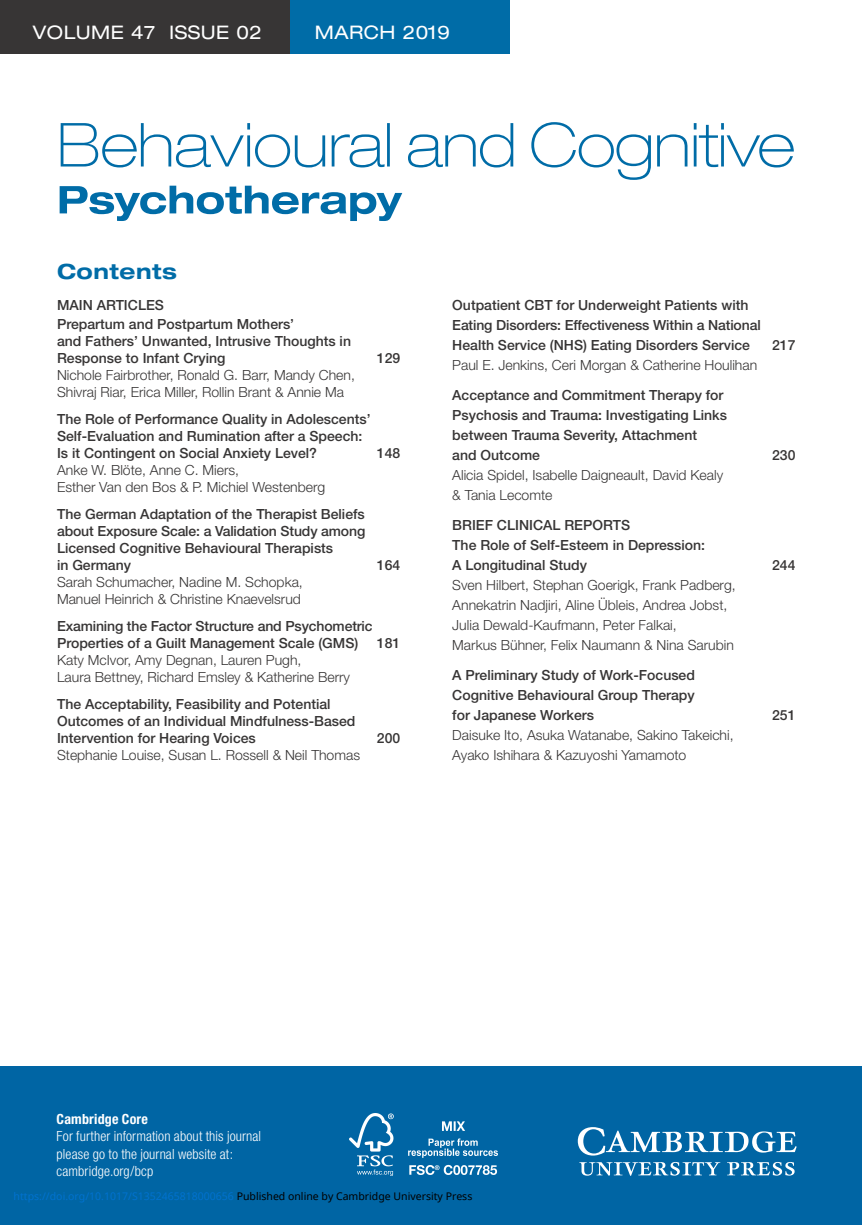
<style>
.page{position:relative;width:862px;height:1225px;background:#fff}
.page>*{position:absolute;margin:0;border:0;box-sizing:border-box;transform-origin:0 0}
.t1{font:700 expanded 21px "Helvetica Neue";letter-spacing:.025em;color:#006ca7}
.t2{font:expanded 18.72px "Helvetica Neue";letter-spacing:.025em;color:#fff}
.t3{font:500 14px/17px "Helvetica Neue";color:#373535}
.t4{font:300 14px/19.9px "Helvetica Neue";color:#373535}
.t5{font:300 condensed 14px/17.5px "Helvetica Neue";letter-spacing:.01em;color:#fff}
.t6{font:500 14px "Helvetica Neue LT Std";color:#373535}
.t7{font:10.5px "Noto Sans";color:#0172cf}
.s1{font-weight:500}
.s2{font-weight:700}
.s3{color:#000}
</style>
<div class="page">
<div style="left:0;top:1065px;width:861px;height:159px;background:#0065a4"></div>
<div style="left:0;top:0;width:290px;height:54px;background:#373535"></div>
<div style="left:290px;top:0;width:219px;height:54px;background:#006ca7"></div>
<svg style="left:60px;top:186px;width:342px;height:35px"></svg>
<svg style="left:61px;top:122px;width:732px;height:58px"></svg>
<svg style="left:577px;top:1127px;width:219px;height:28px"></svg>
<svg style="left:579px;top:1162px;width:141px;height:13px"></svg>
<svg style="left:727px;top:1162px;width:67px;height:13px"></svg>
<img style="left:349px;top:1113px;width:148px;height:62px">
<p class="t2" style="left:33px;top:26px;width:230px">VOLUME 47 ISSUE 02</p>
<p class="t2" style="left:315px;top:26px;width:136px">MARCH 2019</p>
<p class="t1" style="left:57px;top:264px;width:121px">Contents</p>
<p class="t3" style="left:57px;top:296px;width:239px;line-height:19.4px">MAIN ARTICLES<br>Prepartum and Postpartum Mothers’</p>
<p class="t3" style="left:57px;top:334px;width:295px">and Fathers’ Unwanted, Intrusive Thoughts in<br>Response to Infant Crying</p>
<p class="t4" style="left:57px;top:368px;width:299px;line-height:17px">Nichole Fairbrother, Ronald G. Barr, Mandy Chen,<br>Shivraj Riar, Erica Miller, Rollin Brant &amp; Annie Ma</p>
<p class="t3" style="left:57px;top:412px;width:315px">The Role of Performance Quality in Adolescents’<br>Self-Evaluation and Rumination after a Speech:<br>Is it Contingent on Social Anxiety Level?</p>
<p class="t4" style="left:57px;top:463px;width:270px;line-height:17px">Anke W. Blöte , Anne C. Miers,<br>Esther Van den Bos &amp; P. Michiel Westenberg</p>
<p class="t3" style="left:57px;top:506px;width:310px">The German Adaptation of the Therapist Beliefs about Exposure Scale: a Validation Study among Licensed Cognitive Behavioural Therapists<br>in Germany</p>
<p class="t6" style="left:377px;top:353px;width:25px">129</p>
<p class="t6" style="left:377px;top:448px;width:25px">148</p>
<p class="t6" style="left:377px;top:560px;width:25px">164</p>
<p class="t4" style="left:57px;top:574px;width:247px;line-height:17px">Sarah Schumacher, Nadine M. Schopka,<br>Manuel Heinrich &amp; Christine Knaevelsrud</p>
<p class="t3" style="left:57px;top:618px;width:317px">Examining the Factor Structure and Psychometric<br>Properties of a Guilt Management Scale (GMS)</p>
<p class="t6" style="left:377px;top:637px;width:25px">181</p>
<p class="t4" style="left:57px;top:652px;width:294px;line-height:17px">Katy McIvor, Amy Degnan, Lauren Pugh,<br>Laura Bettney, Richard Emsley &amp; Katherine Berry</p>
<p class="t3" style="left:57px;top:696px;width:300px">The Acceptability, Feasibility and Potential<br>Outcomes of an Individual Mindfulness-Based<br>Intervention for Hearing Voices</p>
<p class="t4" style="left:57px;top:746px;width:304px">Stephanie Louise, Susan L. Rossell &amp; Neil Thomas</p>
<p class="t6" style="left:377px;top:732px;width:25px">200</p>
<p class="t3" style="left:452px;top:296px;width:310px;line-height:19.9px">Outpatient CBT for Underweight Patients with<br>Eating Disorders: Effectiveness Within a National<br>Health Service (NHS) Eating Disorders Service</p>
<p class="t4" style="left:452px;top:351px;width:306px;line-height:29.9px">Paul E. Jenkins, Ceri Morgan &amp; Catherine Houlihan<br><span class="s1">Acceptance and Commitment Therapy for</span></p>
<p class="t3" style="left:452px;top:406px;width:276px;line-height:19.9px">Psychosis and Trauma: Investigating Links between Trauma Severity, Attachment<br>and Outcome</p>
<p class="t4" style="left:452px;top:466px;width:272px">Alicia Spidel, Isabelle Daigneault, David Kealy &amp; Tania Lecomte</p>
<p class="t3" style="left:452px;top:516px;width:254px;line-height:19.9px">BRIEF CLINICAL REPORTS<br>The Role of Self-Esteem in Depression:<br>A Longitudinal Study</p>
<p class="t4" style="left:452px;top:576px;width:285px">Sven Hilbert, Stephan Goerigk, Frank Padberg, Annekatrin Nadjiri, Aline Übleis, Andrea Jobst, Julia Dewald-Kaufmann, Peter Falkai,<br>Markus Bühner, Felix Naumann &amp; Nina Sarubin</p>
<p class="t3" style="left:452px;top:666px;width:244px;line-height:19.9px;text-align:justify">A Preliminary Study of Work-Focused Cognitive Behavioural Group Therapy for Japanese Workers</p>
<p class="t4" style="left:452px;top:726px;width:283px">Daisuke Ito, Asuka Watanabe, Sakino Takeichi,<br>Ayako Ishihara &amp; Kazuyoshi Yamamoto</p>
<p class="t6" style="left:772px;top:340px;width:25px">217</p>
<p class="t6" style="left:772px;top:449px;width:25px">230</p>
<p class="t6" style="left:772px;top:559px;width:25px">244</p>
<p class="t3" style="left:772px;top:707px;width:25px">251</p>
<p class="t5" style="left:57px;top:1111px;width:206px"><span class="s2">Cambridge Core<br></span>For further information about this journal please go to the journal website at: cambridge.org/bcp</p>
<p class="t7" style="left:14px;top:1188px;width:460px">https://doi.org/10.1017/S1352465818000656 <span class="s3">Published online by Cambridge University Press</span></p>
</div>
